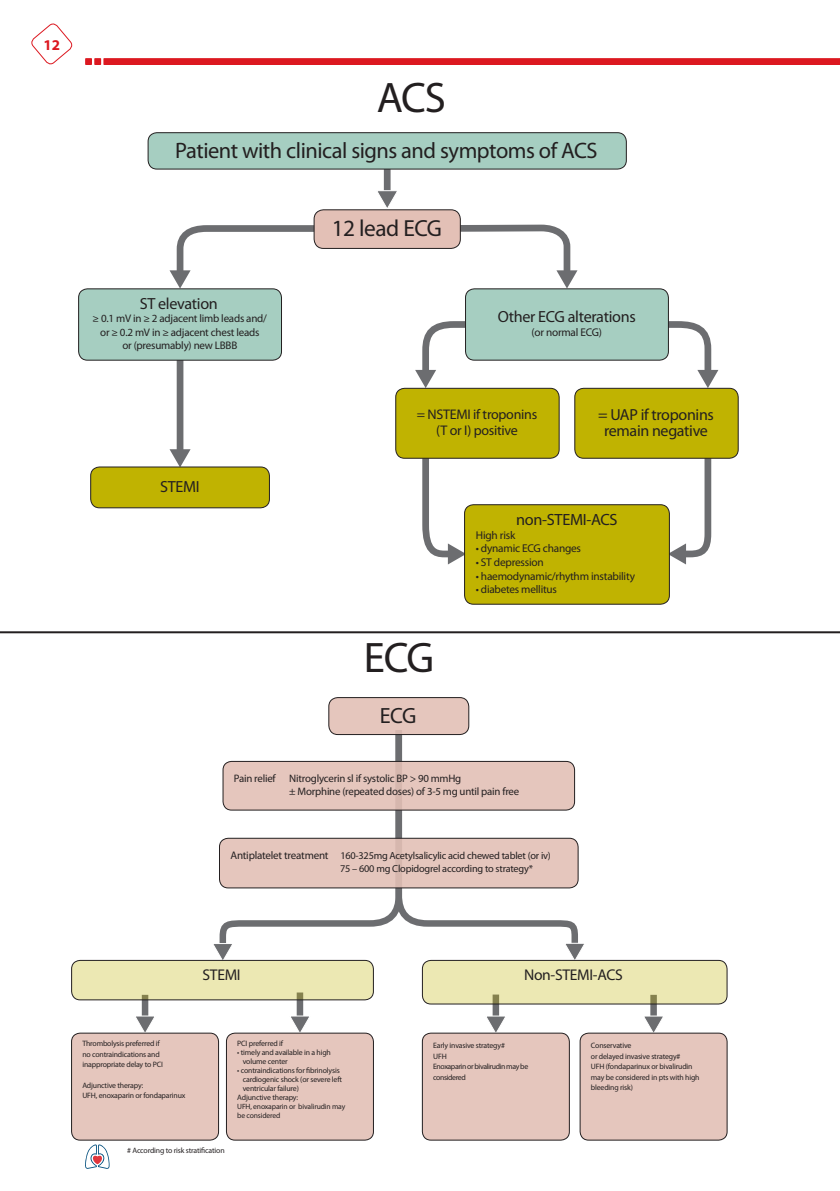
<style>
.page{position:relative;width:840px;height:1191px;background:#fff}
.page>*{position:absolute;margin:0;border:0;box-sizing:border-box;transform-origin:0 0}
.t1{font:42.8px "Myriad Pro";letter-spacing:-.035em;color:#231f20}
.t2{font:23.4px "Myriad Pro";letter-spacing:-.02em;color:#231f20}
.t3{font:22.4px "Myriad Pro";letter-spacing:-.02em;color:#231f20}
.t4{font:22px "Myriad Pro";color:#231f20}
.t5{font:16.2px "Myriad Pro";letter-spacing:-.02em;color:#231f20}
.t6{font:16px/16.2px "Myriad Pro";letter-spacing:-.02em;color:#231f20;text-align:center}
.t7{font:15.6px "Myriad Pro";letter-spacing:-.02em;color:#231f20}
.t8{font:700 15px "Myriad Pro";color:#dc1820}
.t9{font:14px/16.2px "Myriad Pro";letter-spacing:-.02em;color:#231f20;text-align:center}
.t10{font:11.4px "Myriad Pro";letter-spacing:-.02em;color:#231f20}
.t11{font:11.2px "Myriad Pro";letter-spacing:-.02em;color:#231f20}
.t12{font:11px/13.4px "Myriad Pro";letter-spacing:-.02em;color:#231f20;text-align:center}
.t13{font:10.8px/13px "Myriad Pro";letter-spacing:-.02em;color:#231f20}
.t14{font:10.2px/13px "Myriad Pro";letter-spacing:-.02em;color:#231f20}
.t15{font:7.8px/10.4px "Myriad Pro";letter-spacing:-.02em;color:#231f20}
.t16{font:7.8px/10.4px "Myriad Pro";letter-spacing:-.05em;color:#231f20}
.t17{font:7.6px/9px "Myriad Pro";letter-spacing:-.02em;color:#231f20}
.s1{font-size:11px}
</style>
<div class="page">
<svg style="left:85px;top:1144px;width:25px;height:25px"></svg>
<svg style="left:31px;top:23px;width:42px;height:42px"></svg>
<div style="left:85px;top:58px;width:7px;height:7px;background:#dc1820"></div>
<div style="left:94px;top:58px;width:7px;height:7px;background:#dc1820"></div>
<svg style="left:103px;top:58px;width:737px;height:7px"></svg>
<svg style="left:593px;top:318px;width:125px;height:70px"></svg>
<svg style="left:415px;top:321px;width:73px;height:67px"></svg>
<svg style="left:418px;top:458px;width:48px;height:106px"></svg>
<svg style="left:667px;top:458px;width:47px;height:106px"></svg>
<div style="left:383px;top:169px;width:7px;height:27px;background:#6c6d70"></div>
<svg style="left:169px;top:449px;width:21px;height:18px"></svg>
<svg style="left:169px;top:190px;width:408px;height:98px"></svg>
<div style="left:177px;top:333px;width:6px;height:127px;background:#6c6d70"></div>
<div style="left:148px;top:133px;width:478px;height:36px;background:#a6cec1;border-radius:9px"></div>
<div style="left:148px;top:132px;width:478px;height:37px;border:1px solid #231f20;border-radius:9px"></div>
<div style="left:395px;top:388px;width:164px;height:70px;background:#c0b301;border-radius:9px"></div>
<div style="left:395px;top:388px;width:164px;height:70px;border:1px solid #231f20;border-radius:9px"></div>
<div style="left:574px;top:388px;width:163px;height:70px;background:#c0b301;border-radius:9px"></div>
<div style="left:574px;top:388px;width:164px;height:70px;border:1px solid #231f20;border-radius:9px"></div>
<div style="left:91px;top:467px;width:178px;height:41px;background:#c0b301;border-radius:9px"></div>
<div style="left:90px;top:467px;width:179px;height:41px;border:1px solid #231f20;border-radius:9px"></div>
<div style="left:79px;top:289px;width:202px;height:71px;background:#a6cec1;border-radius:9px"></div>
<div style="left:78px;top:289px;width:203px;height:71px;border:1px solid #231f20;border-radius:9px"></div>
<div style="left:465px;top:289px;width:203px;height:71px;background:#a6cec1;border-radius:9px"></div>
<div style="left:465px;top:289px;width:203px;height:71px;border:1px solid #231f20;border-radius:9px"></div>
<div style="left:314px;top:210px;width:146px;height:38px;background:#e3c0b6;border-radius:9px"></div>
<div style="left:314px;top:209px;width:146px;height:40px;border:1px solid #231f20;border-radius:9px"></div>
<div style="left:464px;top:505px;width:205px;height:99px;background:#c0b301;border-radius:9px"></div>
<div style="left:464px;top:504px;width:205px;height:100px;border:1px solid #231f20;border-radius:9px"></div>
<div style="left:492px;top:994px;width:7px;height:28px;background:#6c6d70"></div>
<div style="left:650px;top:994px;width:6px;height:28px;background:#6c6d70"></div>
<svg style="left:484px;top:1015px;width:23px;height:18px"></svg>
<svg style="left:642px;top:1015px;width:22px;height:18px"></svg>
<svg style="left:405px;top:723px;width:174px;height:219px"></svg>
<svg style="left:563px;top:942px;width:22px;height:18px"></svg>
<svg style="left:219px;top:731px;width:186px;height:212px"></svg>
<svg style="left:211px;top:944px;width:23px;height:16px"></svg>
<div style="left:142px;top:994px;width:6px;height:32px;background:#6c6d70"></div>
<div style="left:296px;top:992px;width:7px;height:32px;background:#6c6d70"></div>
<svg style="left:134px;top:1015px;width:22px;height:18px"></svg>
<svg style="left:288px;top:1015px;width:23px;height:18px"></svg>
<div style="left:223px;top:761px;width:351px;height:49px;background:#e5c6bd;border-radius:9px"></div>
<div style="left:223px;top:761px;width:351px;height:49px;border:1px solid #231f20;border-radius:9px"></div>
<div style="left:219px;top:838px;width:358px;height:50px;background:#e5c6bd;border-radius:9px"></div>
<div style="left:219px;top:838px;width:359px;height:50px;border:1px solid #231f20;border-radius:9px"></div>
<div style="left:422px;top:1033px;width:147px;height:107px;background:#e5c6bd;border-radius:9px"></div>
<div style="left:422px;top:1033px;width:147px;height:107px;border:1px solid #231f20;border-radius:9px"></div>
<div style="left:579px;top:1033px;width:147px;height:107px;background:#e5c6bd;border-radius:9px"></div>
<div style="left:579px;top:1033px;width:148px;height:107px;border:1px solid #231f20;border-radius:9px"></div>
<div style="left:72px;top:960px;width:301px;height:39px;background:#ece8b3;border-radius:9px"></div>
<div style="left:71px;top:960px;width:302px;height:40px;border:1px solid #231f20;border-radius:9px"></div>
<div style="left:71px;top:1033px;width:147px;height:107px;background:#e5c6bd;border-radius:9px"></div>
<div style="left:71px;top:1033px;width:148px;height:107px;border:1px solid #231f20;border-radius:9px"></div>
<div style="left:226px;top:1033px;width:147px;height:107px;background:#e5c6bd;border-radius:9px"></div>
<div style="left:226px;top:1033px;width:147px;height:107px;border:1px solid #231f20;border-radius:9px"></div>
<div style="left:328px;top:697px;width:140px;height:37px;background:#e5c6bd;border-radius:9px"></div>
<div style="left:328px;top:697px;width:140px;height:38px;border:1px solid #231f20;border-radius:9px"></div>
<div style="left:422px;top:960px;width:304px;height:44px;background:#ece8b3;border-radius:9px"></div>
<div style="left:422px;top:960px;width:305px;height:44px;border:1px solid #231f20;border-radius:9px"></div>
<hr style="left:0;top:631px;width:839px;height:2px;background:#231f20">
<h3 class="t8" style="left:43px;top:35px;width:18px">12</h3>
<h1 class="t1" style="left:377px;top:71px;width:70px">ACS</h1>
<h3 class="t3" style="left:175px;top:137px;width:423px">Patient with clinical signs and symptoms of ACS</h3>
<h2 class="t2" style="left:331px;top:214px;width:112px">12 lead ECG</h2>
<h3 class="t5" style="left:140px;top:293px;width:80px">ST elevation</h3>
<h3 class="t12" style="left:93px;top:312px;width:176px">≥ 0.1 mV in ≥ 2 adjacent limb leads and/ or ≥ 0.2 mV in ≥ adjacent chest leads<br>or (presumably) new LBBB</h3>
<h3 class="t5" style="left:497px;top:307px;width:139px">Other ECG alterations</h3>
<h3 class="t11" style="left:531px;top:325px;width:72px">(or normal ECG)</h3>
<h3 class="t5" style="left:160px;top:476px;width:41px">STEMI</h3>
<h3 class="t9" style="left:416px;top:406px;width:122px">= NSTEMI if troponins (T or I) positive</h3>
<h3 class="t6" style="left:597px;top:406px;width:117px">= UAP if troponins remain negative</h3>
<h3 class="t5" style="left:516px;top:510px;width:103px">non-STEMI-ACS</h3>
<h1 class="t1" style="left:364px;top:631px;width:72px">ECG</h1>
<h3 class="t4" style="left:379px;top:702px;width:38px">ECG</h3>
<h3 class="t10" style="left:475px;top:528px;width:41px">High risk</h3>
<h3 class="t10" style="left:475px;top:541px;width:107px">• dynamic ECG changes</h3>
<h3 class="t10" style="left:475px;top:555px;width:69px">• ST depression</h3>
<h3 class="t10" style="left:475px;top:568px;width:161px">• haemodynamic/rhythm instability</h3>
<h3 class="t11" style="left:475px;top:582px;width:83px">• diabetes mellitus</h3>
<h3 class="t13" style="left:289px;top:771px;width:231px;text-indent:-55px">Pain relief Nitroglycerin sl if systolic BP &gt; 90 mmHg<br>± Morphine (repeated doses) of 3-5 mg until pain free</h3>
<h3 class="t14" style="left:340px;top:849px;width:212px;text-indent:-110px"><span class="s1">Antiplatelet treatment</span> 160-325mg Acetylsalicylic acid chewed tablet (or iv)<br>75 – 600 mg Clopidogrel according to strategy*</h3>
<h3 class="t7" style="left:202px;top:965px;width:40px">STEMI</h3>
<h3 class="t7" style="left:523px;top:965px;width:100px">Non-STEMI-ACS</h3>
<p class="t15" style="left:82px;top:1038px;width:82px">Thrombolysis preferred if no contraindications and inappropriate delay to PCI</p>
<p class="t15" style="left:82px;top:1080px;width:105px">Adjunctive therapy:<br>UFH, enoxaparin or fondaparinux</p>
<p class="t15" style="left:237px;top:1038px;width:47px">PCI preferred if</p>
<p class="t15" style="left:243px;top:1048px;width:90px;line-height:9px;text-indent:-6px">• timely and available in a high volume center</p>
<p class="t15" style="left:237px;top:1065px;width:104px">• contraindications for fibrinolysis</p>
<p class="t15" style="left:243px;top:1074px;width:101px">cardiogenic shock (or severe left</p>
<p class="t15" style="left:243px;top:1083px;width:58px">ventricular failure)</p>
<p class="t15" style="left:237px;top:1092px;width:62px">Adjunctive therapy:</p>
<p class="t17" style="left:237px;top:1102px;width:109px">UFH, enoxaparin or bivalirudin may be considered</p>
<p class="t16" style="left:433px;top:1040px;width:96px">Early invasive strategy#<br>UFH<br>Enoxaparin or bivalirudin may be considered</p>
<p class="t15" style="left:590px;top:1040px;width:110px">Conservative<br>or delayed invasive strategy#<br>UFH (fondaparinux or bivalirudin may be considered in pts with high bleeding risk)</p>
<p class="t15" style="left:127px;top:1144px;width:99px"># According to risk stratification</p>
</div>
